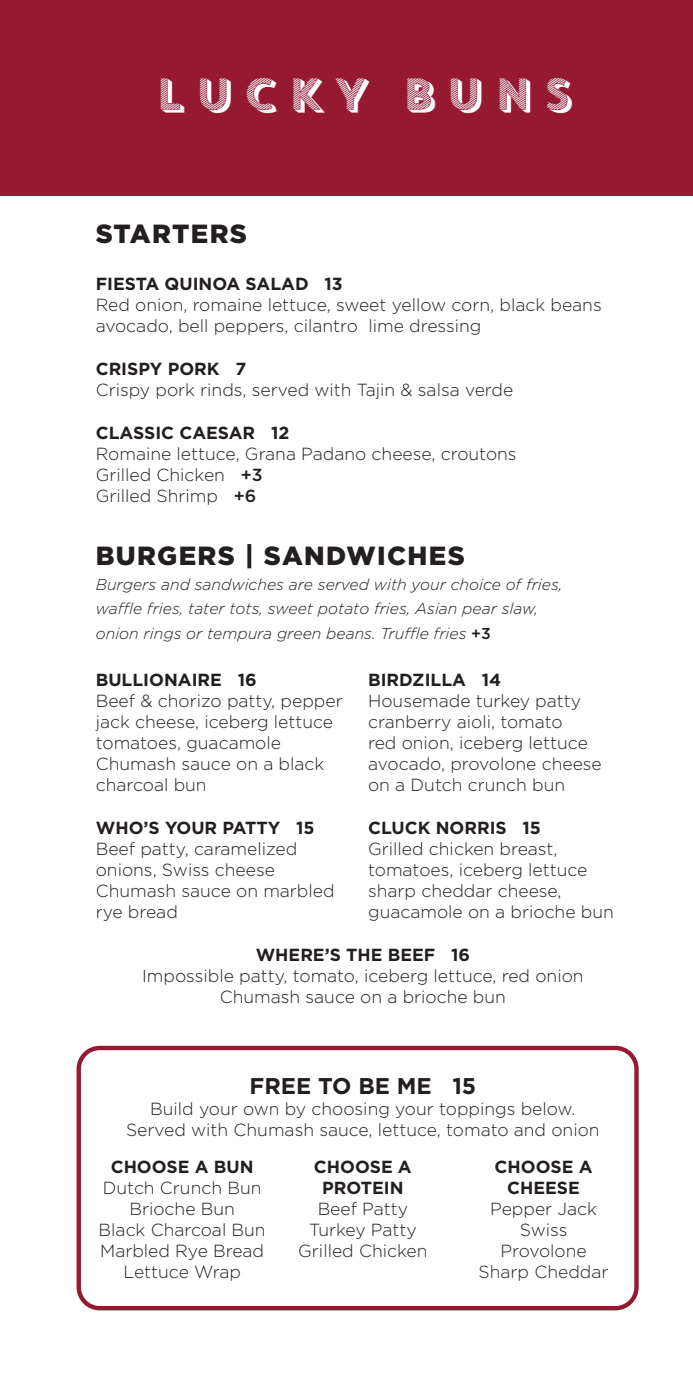
<style>
.page{position:relative;width:693px;height:1386px;background:#fff}
.page>*{position:absolute;margin:0;border:0;box-sizing:border-box;transform-origin:0 0}
.t1{font:43.75px "Core Circus Pierrot 3";letter-spacing:.16em;color:#fff}
.SUBHEAD{font:900 26.25px "Gotham";letter-spacing:.05em;color:#231f20}
.ITEM{font:700 22.75px "Gotham";color:#231f20}
.DESCRIPTION{font:300 17.5px/21px "Gotham";color:#231f20;text-align:center}
.ITEM-2{font:700 17.5px/21px "Gotham";color:#231f20;text-align:center}
.SUBHEAD-2{font:italic 300 15.75px/24.5px "Gotham";color:#231f20}
.s1{font-weight:500}
.s2{font-weight:500;font-style:normal}
</style>
<div class="page">
<div style="left:77px;top:1046px;width:562px;height:264px;border:4px solid #941931;border-radius:21px"></div>
<div style="left:0;top:0;width:693px;height:195px;background:#941931"></div>
<p class="t1" style="left:153px;top:65px;width:421px">LUCKY BUNS</p>
<p class="SUBHEAD" style="left:96px;top:216px;width:153px">STARTERS</p>
<p class="ITEM-2" style="left:96px;top:274px;width:248px">FIESTA QUINOA SALAD 13</p>
<p class="DESCRIPTION" style="left:96px;top:294px;width:507px;text-align:left">Red onion, romaine lettuce, sweet yellow corn, black beans avocado, bell peppers, cilantro lime dressing</p>
<p class="ITEM-2" style="left:96px;top:359px;width:152px">CRISPY PORK 7</p>
<p class="DESCRIPTION" style="left:96px;top:379px;width:419px">Crispy pork rinds, served with Tajin &amp; salsa verde</p>
<p class="ITEM-2" style="left:96px;top:423px;width:195px">CLASSIC CAESAR 12</p>
<p class="DESCRIPTION" style="left:96px;top:443px;width:422px">Romaine lettuce, Grana Padano cheese, croutons</p>
<p class="DESCRIPTION" style="left:96px;top:464px;width:168px">Grilled Chicken <span class="s1">+3</span></p>
<p class="DESCRIPTION" style="left:96px;top:485px;width:162px">Grilled Shrimp <span class="s1">+6</span></p>
<p class="SUBHEAD" style="left:96px;top:538px;width:371px">BURGERS | SANDWICHES</p>
<p class="SUBHEAD-2" style="left:96px;top:572px;width:468px">Burgers and sandwiches are served with your choice of fries, waffle fries, tater tots, sweet potato fries, Asian pear slaw, onion rings or tempura green beans. Truffle fries <span class="s2">+3</span></p>
<p class="ITEM-2" style="left:96px;top:669px;width:162px">BULLIONAIRE 16</p>
<p class="DESCRIPTION" style="left:96px;top:690px;width:248px;text-align:left">Beef &amp; chorizo patty, pepper jack cheese, iceberg lettuce tomatoes, guacamole<br>Chumash sauce on a black charcoal bun</p>
<p class="ITEM-2" style="left:96px;top:817px;width:220px">WHO’S YOUR PATTY 15</p>
<p class="DESCRIPTION" style="left:96px;top:838px;width:240px;text-align:left">Beef patty, caramelized onions, Swiss cheese<br>Chumash sauce on marbled rye bread</p>
<p class="ITEM-2" style="left:368px;top:669px;width:135px">BIRDZILLA 14</p>
<p class="DESCRIPTION" style="left:368px;top:690px;width:235px;text-align:left">Housemade turkey patty cranberry aioli, tomato<br>red onion, iceberg lettuce avocado, provolone cheese on a Dutch crunch bun</p>
<p class="ITEM-2" style="left:368px;top:817px;width:174px">CLUCK NORRIS 15</p>
<p class="DESCRIPTION" style="left:368px;top:838px;width:247px;text-align:left">Grilled chicken breast, tomatoes, iceberg lettuce sharp cheddar cheese, guacamole on a brioche bun</p>
<p class="ITEM-2" style="left:256px;top:944px;width:216px">WHERE’S THE BEEF 16</p>
<p class="DESCRIPTION" style="left:142px;top:965px;width:443px">Impossible patty, tomato, iceberg lettuce, red onion<br>Chumash sauce on a brioche bun</p>
<p class="ITEM" style="left:249px;top:1070px;width:228px">FREE TO BE ME 15</p>
<p class="DESCRIPTION" style="left:126px;top:1097px;width:475px">Build your own by choosing your toppings below.<br>Served with Chumash sauce, lettuce, tomato and onion</p>
<p class="ITEM-2" style="left:111px;top:1156px;width:144px">CHOOSE A BUN</p>
<p class="DESCRIPTION" style="left:99px;top:1177px;width:169px">Dutch Crunch Bun<br>Brioche Bun<br>Black Charcoal Bun<br>Marbled Rye Bread<br>Lettuce Wrap</p>
<p class="ITEM-2" style="left:314px;top:1156px;width:99px">CHOOSE A<br>PROTEIN</p>
<p class="DESCRIPTION" style="left:298px;top:1198px;width:131px">Beef Patty<br>Turkey Patty<br>Grilled Chicken</p>
<p class="ITEM-2" style="left:495px;top:1156px;width:99px">CHOOSE A<br>CHEESE</p>
<p class="DESCRIPTION" style="left:479px;top:1198px;width:131px">Pepper Jack<br>Swiss<br>Provolone<br>Sharp Cheddar</p>
</div>
